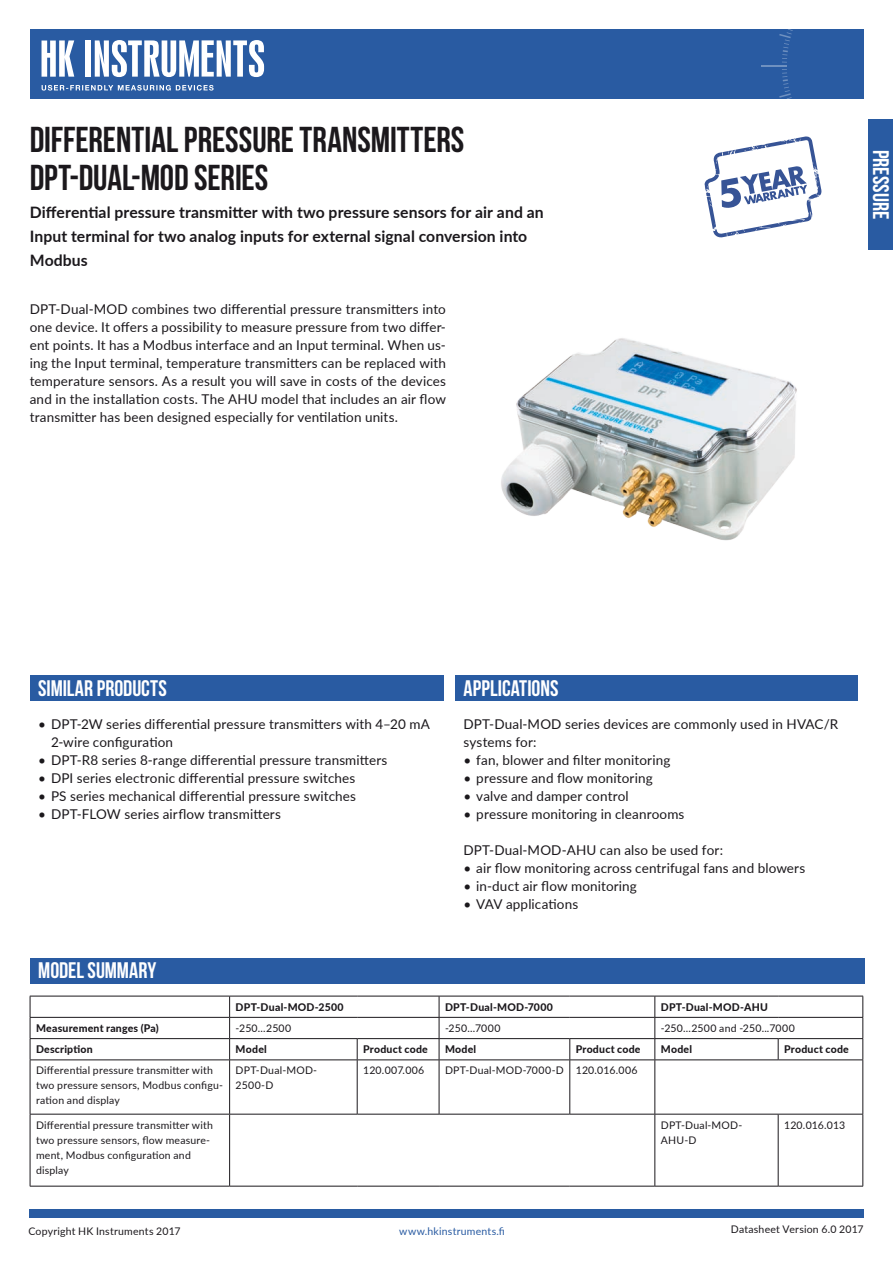
<style>
.page{position:relative;width:893px;height:1263px;background:#fff}
.page>*{position:absolute;margin:0;border:0;box-sizing:border-box;transform-origin:0 0}
.t1{font:700 36px/37.5px "Bebas Neue";color:#1b181c}
.t2{font:700 22.5px "Bebas Neue";color:#fff}
.t3{font:700 15.75px/24px "Lato";letter-spacing:.005em;color:#1b181c}
.t4{font:13.5px/18px "Lato";letter-spacing:.01em;color:#1b181c}
.t5{font:10.5px/15px "Lato";letter-spacing:.02em;color:#1b181c}
.t6{font:800 10.5px "Lato";letter-spacing:.02em;color:#1b181c}
.t7{font:10.5px "Lato";letter-spacing:.025em;color:#295ba2}
</style>
<div class="page">
<div style="left:30px;top:29px;width:833px;height:70px;background:#295ba2"></div>
<hr style="left:761px;top:65px;width:26px;height:2px;background:#fff">
<svg style="left:779px;top:29px;width:14px;height:34px"></svg>
<div style="left:29px;top:1209px;width:834px;height:8px;background:#295ba2"></div>
<div style="left:85px;top:40px;width:6px;height:37px;background:#fff"></div>
<svg style="left:42px;top:40px;width:32px;height:37px"></svg>
<svg style="left:95px;top:40px;width:169px;height:37px"></svg>
<svg style="left:42px;top:85px;width:172px;height:6px"></svg>
<div style="left:868px;top:119px;width:25px;height:131px;background:#295ba2"></div>
<div style="left:30px;top:675px;width:413px;height:26px;background:#295ba2"></div>
<div style="left:30px;top:958px;width:834px;height:25px;background:#295ba2"></div>
<div style="left:455px;top:675px;width:403px;height:26px;background:#295ba2"></div>
<hr style="left:30px;top:996px;width:200px;height:1px;background:#1b181c">
<hr style="left:230px;top:996px;width:127px;height:1px;background:#1b181c">
<hr style="left:357px;top:996px;width:82px;height:1px;background:#1b181c">
<hr style="left:439px;top:996px;width:131px;height:1px;background:#1b181c">
<hr style="left:570px;top:996px;width:85px;height:1px;background:#1b181c">
<hr style="left:655px;top:996px;width:123px;height:1px;background:#1b181c">
<hr style="left:778px;top:996px;width:85px;height:1px;background:#1b181c">
<hr style="left:30px;top:1017px;width:200px;height:1px;background:#1b181c">
<hr style="left:230px;top:1017px;width:127px;height:1px;background:#1b181c">
<hr style="left:357px;top:1017px;width:82px;height:1px;background:#1b181c">
<hr style="left:439px;top:1017px;width:131px;height:1px;background:#1b181c">
<hr style="left:570px;top:1017px;width:85px;height:1px;background:#1b181c">
<hr style="left:655px;top:1017px;width:123px;height:1px;background:#1b181c">
<hr style="left:778px;top:1017px;width:85px;height:1px;background:#1b181c">
<hr style="left:30px;top:1038px;width:200px;height:1px;background:#1b181c">
<svg style="left:30px;top:996px;width:1px;height:63px"></svg>
<hr style="left:230px;top:1038px;width:127px;height:1px;background:#1b181c">
<svg style="left:229px;top:996px;width:1px;height:63px"></svg>
<hr style="left:357px;top:1038px;width:82px;height:1px;background:#1b181c">
<svg style="left:357px;top:1039px;width:1px;height:20px"></svg>
<hr style="left:439px;top:1038px;width:131px;height:1px;background:#1b181c">
<svg style="left:439px;top:996px;width:1px;height:63px"></svg>
<hr style="left:570px;top:1038px;width:85px;height:1px;background:#1b181c">
<svg style="left:569px;top:1039px;width:1px;height:20px"></svg>
<hr style="left:655px;top:1038px;width:123px;height:1px;background:#1b181c">
<svg style="left:655px;top:996px;width:1px;height:63px"></svg>
<hr style="left:778px;top:1038px;width:85px;height:1px;background:#1b181c">
<svg style="left:778px;top:1039px;width:1px;height:20px"></svg>
<svg style="left:862px;top:996px;width:1px;height:63px"></svg>
<hr style="left:30px;top:1059px;width:200px;height:1px;background:#1b181c">
<hr style="left:30px;top:1060px;width:1px;height:54px;background:#1b181c">
<hr style="left:230px;top:1059px;width:127px;height:1px;background:#1b181c">
<hr style="left:229px;top:1060px;width:1px;height:54px;background:#1b181c">
<hr style="left:357px;top:1059px;width:82px;height:1px;background:#1b181c">
<hr style="left:357px;top:1060px;width:1px;height:54px;background:#1b181c">
<hr style="left:439px;top:1059px;width:131px;height:1px;background:#1b181c">
<hr style="left:439px;top:1060px;width:1px;height:54px;background:#1b181c">
<hr style="left:570px;top:1059px;width:85px;height:1px;background:#1b181c">
<hr style="left:569px;top:1060px;width:1px;height:54px;background:#1b181c">
<hr style="left:655px;top:1059px;width:123px;height:1px;background:#1b181c">
<hr style="left:655px;top:1060px;width:1px;height:54px;background:#1b181c">
<hr style="left:778px;top:1059px;width:85px;height:1px;background:#1b181c">
<hr style="left:862px;top:1060px;width:1px;height:54px;background:#1b181c">
<hr style="left:30px;top:1114px;width:200px;height:1px;background:#1b181c">
<hr style="left:30px;top:1114px;width:1px;height:72px;background:#1b181c">
<hr style="left:230px;top:1114px;width:127px;height:1px;background:#1b181c">
<hr style="left:229px;top:1114px;width:1px;height:72px;background:#1b181c">
<hr style="left:357px;top:1114px;width:82px;height:1px;background:#1b181c">
<hr style="left:439px;top:1114px;width:131px;height:1px;background:#1b181c">
<hr style="left:570px;top:1114px;width:85px;height:1px;background:#1b181c">
<hr style="left:655px;top:1114px;width:123px;height:1px;background:#1b181c">
<hr style="left:655px;top:1114px;width:1px;height:72px;background:#1b181c">
<hr style="left:778px;top:1114px;width:85px;height:1px;background:#1b181c">
<hr style="left:778px;top:1114px;width:1px;height:72px;background:#1b181c">
<hr style="left:862px;top:1114px;width:1px;height:72px;background:#1b181c">
<hr style="left:30px;top:1186px;width:200px;height:1px;background:#1b181c">
<hr style="left:230px;top:1186px;width:127px;height:1px;background:#1b181c">
<hr style="left:357px;top:1186px;width:82px;height:1px;background:#1b181c">
<hr style="left:439px;top:1186px;width:131px;height:1px;background:#1b181c">
<hr style="left:570px;top:1186px;width:85px;height:1px;background:#1b181c">
<hr style="left:655px;top:1186px;width:123px;height:1px;background:#1b181c">
<hr style="left:778px;top:1186px;width:85px;height:1px;background:#1b181c">
<img style="left:501px;top:338px;width:296px;height:203px">
<svg style="left:705px;top:69px;width:159px;height:169px"></svg>
<h1 class="t1" style="left:30px;top:121px;width:436px">DIFFERENTIAL PRESSURE TRANSMITTERS<br>DPT-DUAL-MOD SERIES</h1>
<p class="t3" style="left:30px;top:200px;width:515px">Differential pressure transmitter with two pressure sensors for air and an<br>Input terminal for two analog inputs for external signal conversion into<br>Modbus</p>
<p class="t4" style="left:30px;top:300px;width:418px;text-align:justify">DPT-Dual-MOD combines two differential pressure transmitters into one device. It offers a possibility to measure pressure from two differ&shy;ent points. It has a Modbus interface and an Input terminal. When us&shy;ing the Input terminal, temperature transmitters can be replaced with temperature sensors. As a result you will save in costs of the devices and in the installation costs. The AHU model that includes an air flow transmitter has been designed especially for ventilation units.</p>
<h2 class="t2" style="left:893px;top:150px;width:71px;rotate:90deg">PRESSURE</h2>
<h2 class="t2" style="left:38px;top:676px;width:130px">SIMILAR PRODUCTS</h2>
<p class="t4" style="left:51px;top:715px;width:380px;text-indent:-13px">• DPT-2W series differential pressure transmitters with 4–20 mA<br>2-wire configuration</p>
<p class="t4" style="left:38px;top:751px;width:351px">• DPT-R8 series 8-range differential pressure transmitters</p>
<p class="t4" style="left:38px;top:769px;width:319px">• DPI series electronic differential pressure switches</p>
<p class="t4" style="left:38px;top:787px;width:319px">• PS series mechanical differential pressure switches</p>
<p class="t4" style="left:38px;top:805px;width:244px">• DPT-FLOW series airflow transmitters</p>
<h2 class="t2" style="left:38px;top:957px;width:120px">MODEL SUMMARY</h2>
<h2 class="t2" style="left:463px;top:676px;width:96px">APPLICATIONS</h2>
<p class="t4" style="left:463px;top:715px;width:376px">DPT-Dual-MOD series devices are commonly used in HVAC/R systems for:</p>
<p class="t4" style="left:463px;top:751px;width:208px">• fan, blower and filter monitoring</p>
<p class="t4" style="left:463px;top:769px;width:191px">• pressure and flow monitoring</p>
<p class="t4" style="left:463px;top:787px;width:167px">• valve and damper control</p>
<p class="t4" style="left:463px;top:805px;width:222px">• pressure monitoring in cleanrooms</p>
<p class="t4" style="left:463px;top:841px;width:261px">DPT-Dual-MOD-AHU can also be used for:</p>
<p class="t4" style="left:463px;top:859px;width:343px">• air flow monitoring across centrifugal fans and blowers</p>
<p class="t4" style="left:463px;top:877px;width:175px">• in-duct air flow monitoring</p>
<p class="t4" style="left:463px;top:895px;width:116px">• VAV applications</p>
<p class="t6" style="left:236px;top:999px;width:110px">DPT-Dual-MOD-2500</p>
<p class="t6" style="left:445px;top:999px;width:109px">DPT-Dual-MOD-7000</p>
<p class="t6" style="left:661px;top:999px;width:109px">DPT-Dual-MOD-AHU</p>
<p class="t6" style="left:36px;top:1020px;width:124px">Measurement ranges (Pa)</p>
<p class="t5" style="left:236px;top:1020px;width:57px">-250...2500</p>
<p class="t5" style="left:445px;top:1020px;width:57px">-250...7000</p>
<p class="t5" style="left:661px;top:1020px;width:136px">-250...2500 and -250...7000</p>
<p class="t6" style="left:36px;top:1041px;width:58px">Description</p>
<p class="t6" style="left:236px;top:1041px;width:33px">Model</p>
<p class="t6" style="left:363px;top:1041px;width:66px">Product code</p>
<p class="t6" style="left:445px;top:1041px;width:33px">Model</p>
<p class="t6" style="left:576px;top:1041px;width:66px">Product code</p>
<p class="t6" style="left:661px;top:1041px;width:33px">Model</p>
<p class="t6" style="left:784px;top:1041px;width:66px">Product code</p>
<p class="t5" style="left:36px;top:1062px;width:188px">Differential pressure transmitter with two pressure sensors, Modbus configu&shy;ration and display</p>
<p class="t5" style="left:236px;top:1062px;width:83px">DPT-Dual-MOD-<br>2500-D</p>
<p class="t5" style="left:363px;top:1062px;width:63px">120.007.006</p>
<p class="t5" style="left:445px;top:1062px;width:194px">DPT-Dual-MOD-7000-D 120.016.006</p>
<p class="t5" style="left:36px;top:1117px;width:178px">Differential pressure transmitter with two pressure sensors, flow measure&shy;ment, Modbus configuration and display</p>
<p class="t5" style="left:661px;top:1117px;width:83px">DPT-Dual-MOD-<br>AHU-D</p>
<p class="t5" style="left:784px;top:1117px;width:62px">120.016.013</p>
<p class="t5" style="left:28px;top:1223px;width:154px">Copyright HK Instruments 2017</p>
<p class="t7" style="left:399px;top:1224px;width:107px">www.hkinstruments.fi</p>
<p class="t5" style="left:731px;top:1221px;width:134px">Datasheet Version 6.0 2017</p>
</div>
